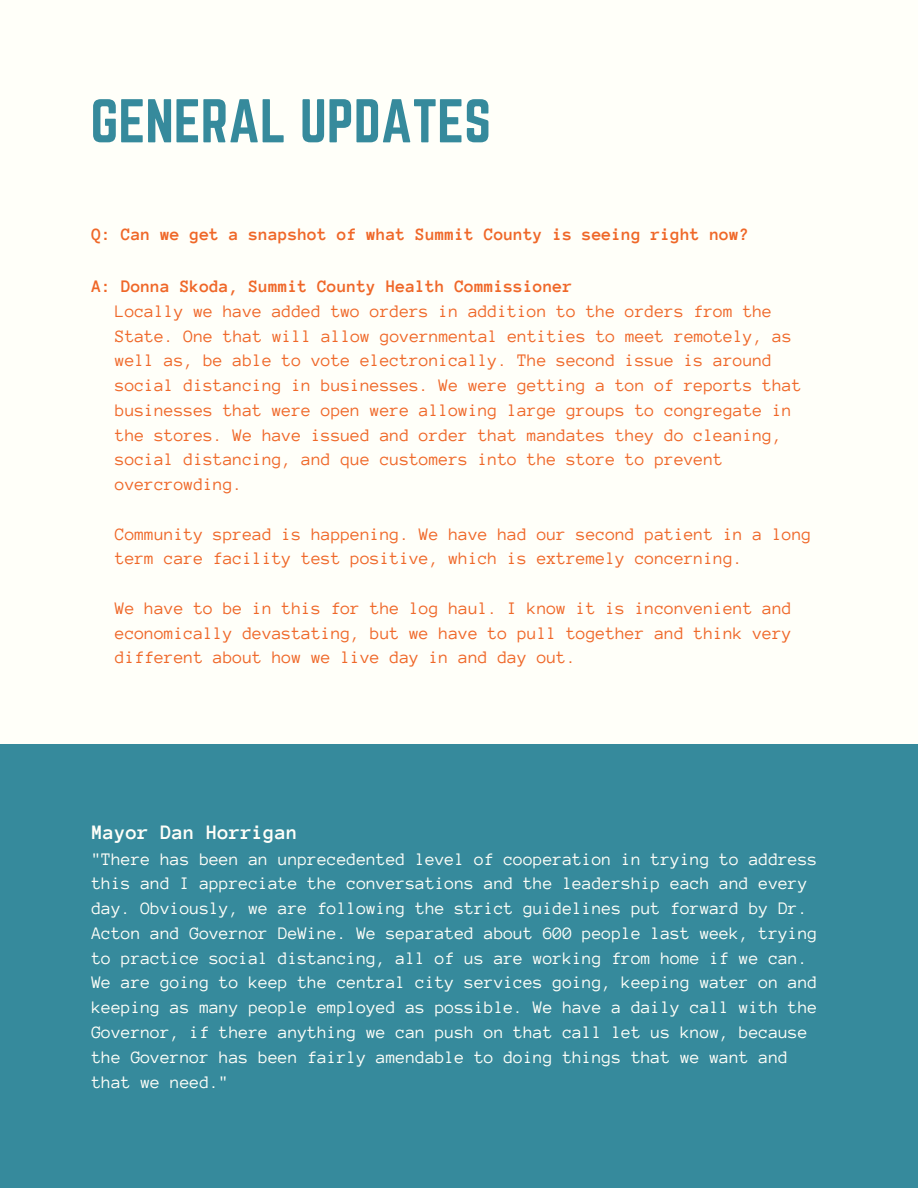
<style>
.page{position:relative;width:918px;height:1188px;background:#fffff9}
.page>*{position:absolute;margin:0;border:0;box-sizing:border-box;transform-origin:0 0}
.t1{font:54px "Norwester";color:#368a9c}
.t2{font:700 21px "Anonymous Pro";color:#fffff9}
.t3{font:18px/24.8px "Anonymous Pro";color:#ef6728}
.t4{font:18px/24.8px "Anonymous Pro";color:#fffff9}
.t5{font:700 18px "Anonymous Pro";color:#ef6728}
</style>
<div class="page">
<div style="left:0;top:744px;width:918px;height:444px;background:#368a9c"></div>
<h1 class="t1" style="left:90px;top:95px;width:402px">GENERAL UPDATES</h1>
<p class="t5" style="left:92px;top:225px;width:659px">Q: Can we get a snapshot of what Summit County is seeing right now?</p>
<p class="t5" style="left:92px;top:277px;width:482px">A: Donna Skoda, Summit County Health Commissioner</p>
<p class="t3" style="left:115px;top:299px;width:688px">Locally we have added two orders in addition to the orders from the State. One that will allow governmental entities to meet remotely, as well as, be able to vote electronically. The second issue is around social distancing in businesses. We were getting a ton of reports that businesses that were open were allowing large groups to congregate in the stores. We have issued and order that mandates they do cleaning, social distancing, and que customers into the store to prevent overcrowding.</p>
<p class="t3" style="left:115px;top:521px;width:698px">Community spread is happening. We have had our second patient in a long term care facility test positive, which is extremely concerning.</p>
<p class="t3" style="left:115px;top:596px;width:678px;text-align:justify">We have to be in this for the log haul. I know it is inconvenient and economically devastating, but we have to pull together and think very different about how we live day in and day out.</p>
<p class="t2" style="left:92px;top:822px;width:208px">Mayor Dan Horrigan</p>
<p class="t4" style="left:92px;top:847px;width:727px">"There has been an unprecedented level of cooperation in trying to address this and I appreciate the conversations and the leadership each and every day. Obviously, we are following the strict guidelines put forward by Dr.<br>Acton and Governor DeWine. We separated about 600 people last week, trying to practice social distancing, all of us are working from home if we can.<br>We are going to keep the central city services going, keeping water on and keeping as many people employed as possible. We have a daily call with the Governor, if there anything we can push on that call let us know, because the Governor has been fairly amendable to doing things that we want and that we need."</p>
</div>
